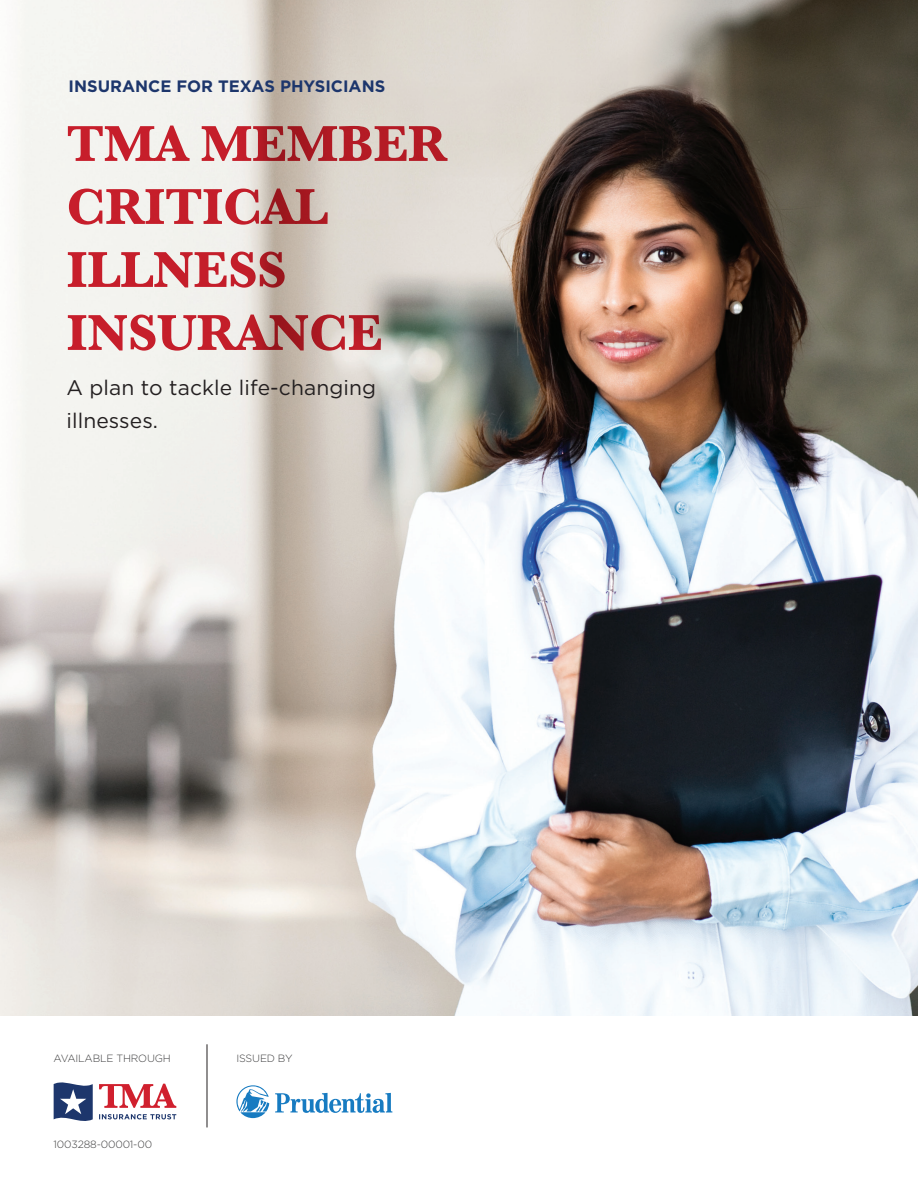
<style>
.page{position:relative;width:918px;height:1188px;background:#fff}
.page>*{position:absolute;margin:0;border:0;box-sizing:border-box;transform-origin:0 0}
.t1{font:21px/33px "Gotham";letter-spacing:.005em;color:#231f20}
.t2{font:700 16.5px "Gotham";color:#1d366c}
.t3{font:300 10.5px "Gotham";letter-spacing:-.015em;color:#3e3e3f}
</style>
<div class="page">
<img style="left:0;top:0;width:918px;height:1016px">
<svg style="left:68px;top:315px;width:313px;height:36px;background:#d18a8b"></svg>
<svg style="left:68px;top:252px;width:217px;height:36px"></svg>
<svg style="left:69px;top:189px;width:259px;height:36px"></svg>
<svg style="left:68px;top:126px;width:380px;height:35px;background:#cf8385"></svg>
<svg style="left:54px;top:1082px;width:39px;height:39px"></svg>
<svg style="left:99px;top:1114px;width:77px;height:5px"></svg>
<svg style="left:99px;top:1084px;width:77px;height:24px"></svg>
<svg style="left:236px;top:1085px;width:33px;height:33px"></svg>
<svg style="left:275px;top:1093px;width:117px;height:20px"></svg>
<hr style="left:207px;top:1044px;width:1px;height:83px;background:#231f20">
<p class="t2" style="left:69px;top:77px;width:318px">INSURANCE FOR TEXAS PHYSICIANS</p>
<p class="t1" style="left:66px;top:371px;width:311px">A plan to tackle life-changing illnesses.</p>
<p class="t3" style="left:54px;top:1053px;width:119px">AVAILABLE THROUGH</p>
<p class="t3" style="left:236px;top:1053px;width:58px">ISSUED BY</p>
<p class="t3" style="left:54px;top:1138px;width:100px">1003288-00001-00</p>
</div>
